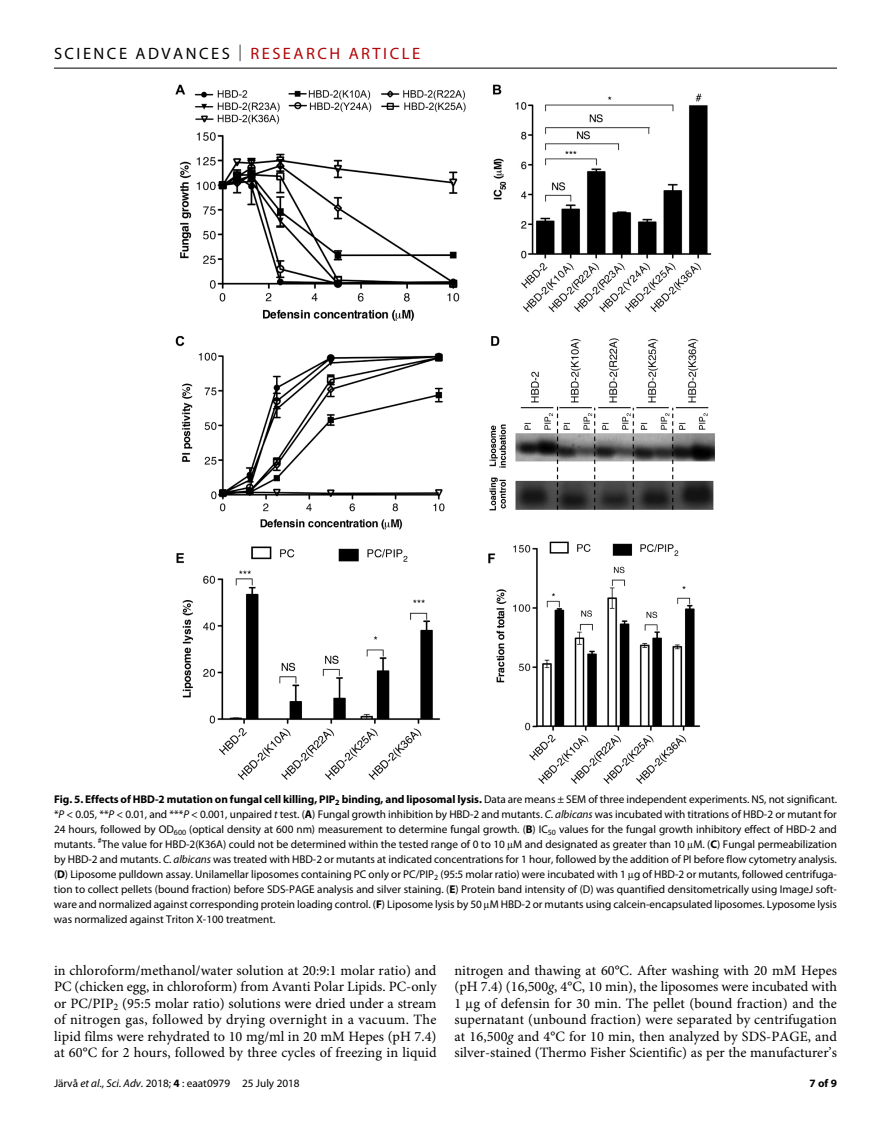
<style>
.page{position:relative;width:891px;height:1134px;background:#fff}
.page>*{position:absolute;margin:0;border:0;box-sizing:border-box;transform-origin:0 0}
.t1{font:16.5px "Myriad Pro";letter-spacing:.15em;color:#000}
.t2{font:14.25px/16.5px "Minion Pro";color:#000;text-align:justify}
.t3{font:11.25px/15px "Myriad Pro";color:#000;text-align:justify}
.t4{font:700 11.25px "Myriad Pro";color:#000}
.s1{font-weight:300}
.s2{color:#b10508}
.s3{font-weight:700}
.s4{font-style:italic}
</style>
<div class="page">
<hr style="left:54px;top:68px;width:783px;height:1px;background:#000">
<img style="left:176px;top:85px;width:539px;height:699px">
<h1 class="t1" style="left:54px;top:40px;width:368px">SCIENCE ADVANCES <span class="s1">|</span> <span class="s2">RESEARCH ARTICLE</span></h1>
<p class="t3" style="left:54px;top:792px;width:785px"><span class="s3">Fig. 5. Effects of HBD-2 mutation on fungal cell killing, PIP</span><sub>2</sub> <span class="s3">binding, and liposomal lysis.</span> Data are means ± SEM of three independent experiments. NS, not significant. *<span class="s4">P</span> &lt; 0.05, **<span class="s4">P</span> &lt; 0.01, and ***<span class="s4">P</span> &lt; 0.001, unpaired <span class="s4">t</span> test. (<span class="s3">A</span>) Fungal growth inhibition by HBD-2 and mutants. <span class="s4">C. albicans</span> was incubated with titrations of HBD-2 or mutant for 24 hours, followed by OD<sub>600</sub> (optical density at 600 nm) measurement to determine fungal growth. (<span class="s3">B</span>) IC<sub>50</sub> values for the fungal growth inhibitory effect of HBD-2 and mutants. <sup>#</sup>The value for HBD-2(K36A) could not be determined within the tested range of 0 to 10 M and designated as greater than 10 M. (<span class="s3">C</span>) Fungal permeabilization by HBD-2 and mutants. <span class="s4">C. albicans</span> was treated with HBD-2 or mutants at indicated concentrations for 1 hour, followed by the addition of PI before flow cytometry analysis. (<span class="s3">D</span>) Liposome pulldown assay. Unilamellar liposomes containing PC only or PC/PIP<sub>2</sub> (95:5 molar ratio) were incubated with 1 g of HBD-2 or mutants, followed centrifuga&shy;tion to collect pellets (bound fraction) before SDS-PAGE analysis and silver staining. (<span class="s3">E</span>) Protein band intensity of (D) was quantified densitometrically using ImageJ soft&shy;ware and normalized against corresponding protein loading control. (<span class="s3">F</span>) Liposome lysis by 50 M HBD-2 or mutants using calcein-encapsulated liposomes. Lyposome lysis was normalized against Triton X-100 treatment.</p>
<p class="t2" style="left:54px;top:963px;width:384px">in chloroform/methanol/water solution at 20:9:1 molar ratio) and PC (chicken egg, in chloroform) from Avanti Polar Lipids. PC-only or PC/PIP<sub>2</sub> (95:5 molar ratio) solutions were dried under a stream of nitrogen gas, followed by drying overnight in a vacuum. The lipid films were rehydrated to 10 mg/ml in 20 mM Hepes (pH 7.4) at 60°C for 2 hours, followed by three cycles of freezing in liquid</p>
<p class="t2" style="left:455px;top:963px;width:384px">nitrogen and thawing at 60°C. After washing with 20 mM Hepes (pH 7.4) (16,500<span class="s4">g</span>, 4°C, 10 min), the liposomes were incubated with 1 g of defensin for 30 min. The pellet (bound fraction) and the supernatant (unbound fraction) were separated by centrifugation at 16,500<span class="s4">g</span> and 4°C for 10 min, then analyzed by SDS-PAGE, and silver-stained (Thermo Fisher Scientific) as per the manufacturer’s</p>
<p class="t3" style="left:54px;top:1076px;width:247px">Järvå <span class="s4">et al</span>., <span class="s4">Sci. Adv.</span> 2018; <span class="s3">4</span> : eaat0979 25 July 2018</p>
<p class="t4" style="left:810px;top:1074px;width:29px">7 of 9</p>
</div>
